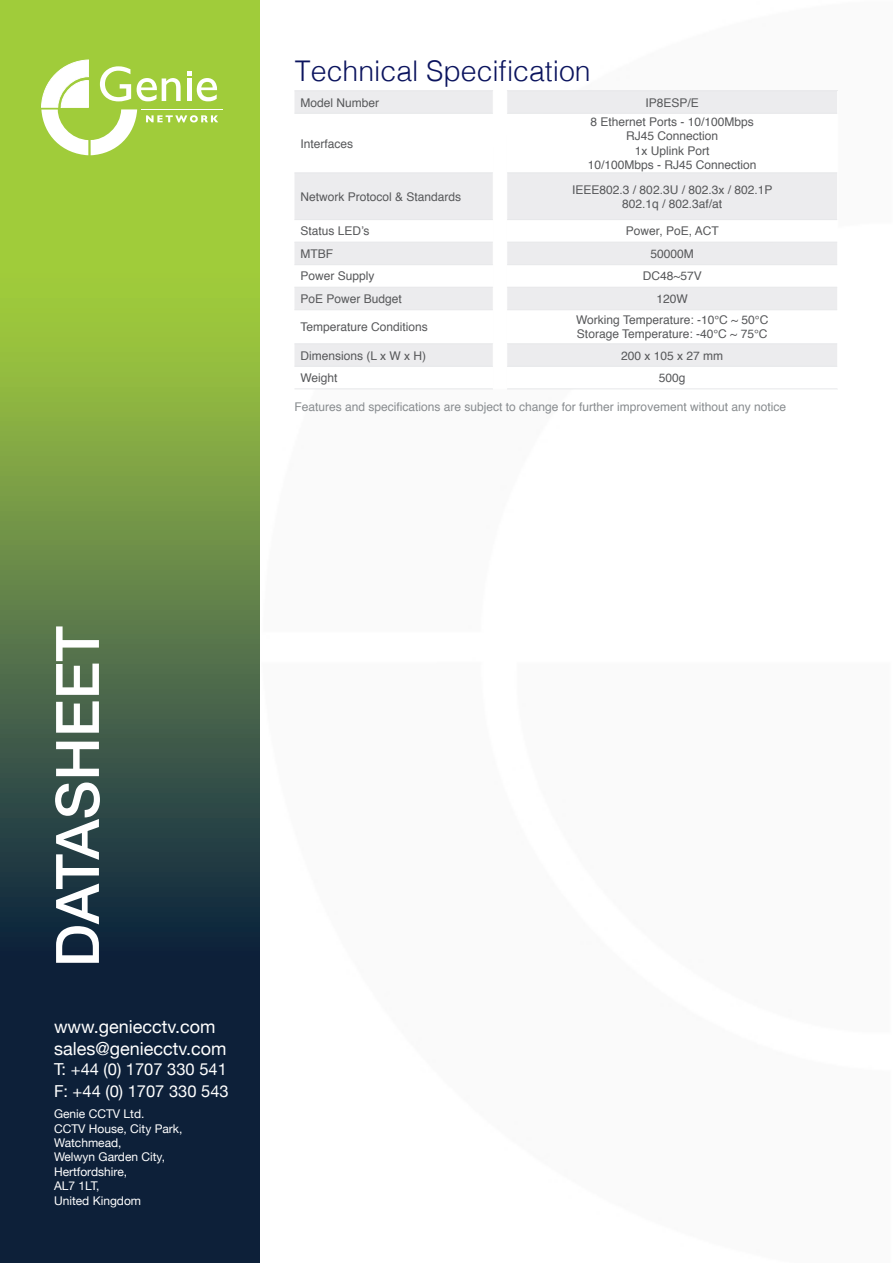
<style>
.page{position:relative;width:893px;height:1263px;background:#fff}
.page>*{position:absolute;margin:0;border:0;box-sizing:border-box;transform-origin:0 0}
.t1{font:500 60px "Helvetica Neue";color:#fff}
.Sub_Headers{font:300 28.5px "Helvetica";color:#0b145e}
.t2{font:18px/21.6px "Helvetica Neue";color:#fff}
.t3{font:16.5px/21.6px "Helvetica Neue";color:#fff}
.Tech_Spec_Text_CENTR{font:12px "Helvetica";color:#57585a}
.Tech_Spec_Text_LEFT{font:12px "Helvetica";color:#57585a}
.t4{font:12px/14.4px "Helvetica Neue";color:#fff}
.t5{font:12px "Helvetica";color:#888c8f}
</style>
<div class="page">
<svg style="left:0;top:0;width:260px;height:1263px;background:#53723f"></svg>
<hr style="left:141px;top:109px;width:82px;height:1px;background:#fff">
<svg style="left:41px;top:60px;width:177px;height:95px"></svg>
<div style="left:294px;top:91px;width:543px;height:22px;background:#ececee"></div>
<svg style="left:294px;top:172px;width:543px;height:217px;fill:#ececee"></svg>
<hr style="left:294px;top:90px;width:199px;height:1px;background:#e6e7e9">
<hr style="left:507px;top:90px;width:331px;height:1px;background:#e6e7e9">
<hr style="left:294px;top:113px;width:199px;height:1px;background:#e6e7e9">
<hr style="left:507px;top:113px;width:330px;height:1px;background:#e6e7e9">
<hr style="left:294px;top:173px;width:199px;height:1px;background:#e6e7e9">
<hr style="left:507px;top:173px;width:330px;height:1px;background:#e6e7e9">
<hr style="left:294px;top:219px;width:199px;height:1px;background:#e6e7e9">
<hr style="left:507px;top:219px;width:330px;height:1px;background:#e6e7e9">
<hr style="left:294px;top:242px;width:199px;height:1px;background:#e6e7e9">
<hr style="left:507px;top:242px;width:330px;height:1px;background:#e6e7e9">
<hr style="left:294px;top:264px;width:199px;height:1px;background:#e6e7e9">
<hr style="left:507px;top:264px;width:330px;height:1px;background:#e6e7e9">
<hr style="left:294px;top:287px;width:199px;height:1px;background:#e6e7e9">
<hr style="left:507px;top:287px;width:330px;height:1px;background:#e6e7e9">
<hr style="left:294px;top:309px;width:199px;height:1px;background:#e6e7e9">
<hr style="left:507px;top:309px;width:330px;height:1px;background:#e6e7e9">
<hr style="left:294px;top:343px;width:199px;height:1px;background:#e6e7e9">
<hr style="left:507px;top:343px;width:330px;height:1px;background:#e6e7e9">
<hr style="left:294px;top:366px;width:199px;height:1px;background:#e6e7e9">
<hr style="left:507px;top:366px;width:330px;height:1px;background:#e6e7e9">
<hr style="left:294px;top:389px;width:199px;height:1px;background:#e6e7e9">
<hr style="left:507px;top:389px;width:331px;height:1px;background:#e6e7e9">
<svg style="left:493px;top:91px;width:14px;height:298px"></svg>
<p class="Sub_Headers" style="left:295px;top:47px;width:297px">Technical Specification</p>
<p class="Tech_Spec_Text_LEFT" style="left:300px;top:93px;width:80px">Model Number</p>
<p class="Tech_Spec_Text_CENTR" style="left:645px;top:93px;width:55px">IP8ESP/E</p>
<p class="Tech_Spec_Text_LEFT" style="left:300px;top:134px;width:54px">Interfaces</p>
<p class="Tech_Spec_Text_CENTR" style="left:590px;top:112px;width:165px">8 Ethernet Ports - 10/100Mbps</p>
<p class="Tech_Spec_Text_CENTR" style="left:626px;top:127px;width:94px">RJ45 Connection</p>
<p class="Tech_Spec_Text_CENTR" style="left:635px;top:141px;width:76px">1x Uplink Port</p>
<p class="Tech_Spec_Text_CENTR" style="left:588px;top:156px;width:170px">10/100Mbps - RJ45 Connection</p>
<p class="Tech_Spec_Text_LEFT" style="left:300px;top:187px;width:162px">Network Protocol &amp; Standards</p>
<p class="Tech_Spec_Text_CENTR" style="left:572px;top:180px;width:202px">IEEE802.3 / 802.3U / 802.3x / 802.1P</p>
<p class="Tech_Spec_Text_CENTR" style="left:622px;top:194px;width:102px">802.1q / 802.3af/at</p>
<p class="Tech_Spec_Text_LEFT" style="left:300px;top:222px;width:71px">Status LED’s</p>
<p class="Tech_Spec_Text_CENTR" style="left:626px;top:222px;width:94px">Power, PoE, ACT</p>
<p class="Tech_Spec_Text_LEFT" style="left:300px;top:244px;width:34px">MTBF</p>
<p class="Tech_Spec_Text_CENTR" style="left:650px;top:244px;width:45px">50000M</p>
<p class="Tech_Spec_Text_LEFT" style="left:300px;top:267px;width:76px">Power Supply</p>
<p class="Tech_Spec_Text_CENTR" style="left:643px;top:267px;width:61px">DC48~57V</p>
<p class="Tech_Spec_Text_LEFT" style="left:300px;top:289px;width:103px">PoE Power Budget</p>
<p class="Tech_Spec_Text_CENTR" style="left:657px;top:289px;width:33px">120W</p>
<p class="Tech_Spec_Text_LEFT" style="left:300px;top:318px;width:129px">Temperature Conditions</p>
<p class="Tech_Spec_Text_CENTR" style="left:576px;top:311px;width:194px">Working Temperature: -10°C ~ 50°C</p>
<p class="Tech_Spec_Text_CENTR" style="left:577px;top:325px;width:192px">Storage Temperature: -40°C ~ 75°C</p>
<p class="Tech_Spec_Text_LEFT" style="left:300px;top:346px;width:127px">Dimensions (L x W x H)</p>
<p class="Tech_Spec_Text_CENTR" style="left:621px;top:346px;width:104px">200 x 105 x 27 mm</p>
<p class="Tech_Spec_Text_LEFT" style="left:300px;top:369px;width:39px">Weight</p>
<p class="Tech_Spec_Text_CENTR" style="left:659px;top:369px;width:28px">500g</p>
<p class="t5" style="left:294px;top:398px;width:493px">Features and specifications are subject to change for further improvement without any notice</p>
<p class="t1" style="left:29px;top:967px;width:343px;rotate:-90deg">DATASHEET</p>
<h3 class="t2" style="left:54px;top:1017px;width:174px">www.geniecctv.com sales@geniecctv.com</h3>
<h3 class="t3" style="left:54px;top:1059px;width:176px">T: +44 (0) 1707 330 541<br>F: +44 (0) 1707 330 543</h3>
<p class="t4" style="left:54px;top:1107px;width:130px">Genie CCTV Ltd.<br>CCTV House, City Park,<br>Watchmead,<br>Welwyn Garden City,<br>Hertfordshire,<br>AL7 1LT,<br>United Kingdom</p>
</div>
